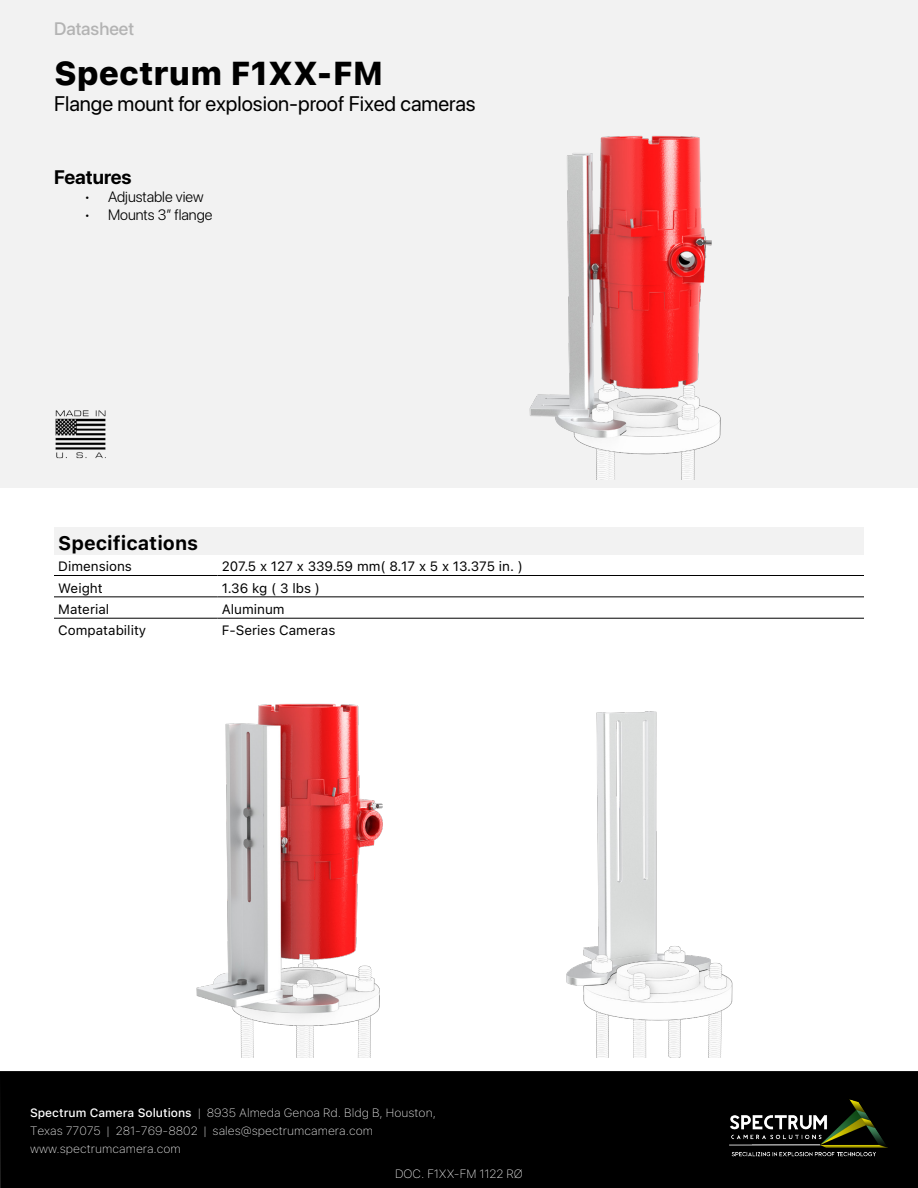
<style>
.page{position:relative;width:918px;height:1188px;background:#fff}
.page>*{position:absolute;margin:0;border:0;box-sizing:border-box;transform-origin:0 0}
.t1{font:800 33px "SF Pro Text";color:#000}
.t2{font:21px "SF Pro Display";color:#000}
.t3{font:700 19.5px "SF Pro Text";color:#000}
.t4{font:700 19.5px "SF Pro Display";color:#000}
.t5{font:18px "SF Pro";color:#b3b3b3}
.t6{font:300 15px "SF Pro Display";color:#000}
.t7{font:13.5px "SF Pro Text";color:#000}
.t8{font:100 12px/18px "SF Pro Text";color:#fff}
.s1{font-weight:500}
</style>
<div class="page">
<div style="left:0;top:0;width:918px;height:488px;background:#f2f2f2"></div>
<div style="left:0;top:1071px;width:918px;height:117px;background:#000"></div>
<img style="left:729px;top:1099px;width:159px;height:58px">
<div style="left:54px;top:527px;width:810px;height:27px;background:#f2f2f2"></div>
<hr style="left:54px;top:575px;width:164px;height:1px;background:#000">
<hr style="left:218px;top:575px;width:646px;height:1px;background:#000">
<hr style="left:54px;top:597px;width:164px;height:1px;background:#000">
<hr style="left:218px;top:597px;width:646px;height:1px;background:#000">
<hr style="left:54px;top:618px;width:164px;height:1px;background:#000">
<hr style="left:218px;top:618px;width:646px;height:1px;background:#000">
<img style="left:55px;top:410px;width:51px;height:49px">
<img style="left:529px;top:135px;width:192px;height:345px">
<img style="left:196px;top:703px;width:187px;height:355px">
<img style="left:566px;top:711px;width:167px;height:347px">
<p class="t5" style="left:54px;top:18px;width:82px">Datasheet</p>
<p class="t1" style="left:54px;top:55px;width:331px">Spectrum F1XX-FM</p>
<p class="t2" style="left:54px;top:91px;width:423px">Flange mount for explosion-proof Fixed cameras</p>
<p class="t4" style="left:54px;top:165px;width:79px">Features</p>
<p class="t6" style="left:84px;top:188px;width:121px">• Adjustable view</p>
<p class="t6" style="left:84px;top:206px;width:130px">• Mounts 3” flange</p>
<p class="t3" style="left:58px;top:532px;width:142px">Specifications</p>
<p class="t7" style="left:58px;top:559px;width:75px">Dimensions</p>
<p class="t7" style="left:222px;top:559px;width:303px">207.5 x 127 x 339.59 mm( 8.17 x 5 x 13.375 in. )</p>
<p class="t7" style="left:58px;top:580px;width:46px">Weight</p>
<p class="t7" style="left:222px;top:580px;width:100px">1.36 kg ( 3 lbs )</p>
<p class="t7" style="left:58px;top:601px;width:53px">Material</p>
<p class="t7" style="left:222px;top:601px;width:64px">Aluminum</p>
<p class="t7" style="left:58px;top:623px;width:90px">Compatability</p>
<p class="t7" style="left:222px;top:623px;width:115px">F-Series Cameras</p>
<p class="t8" style="left:30px;top:1104px;width:408px"><span class="s1">Spectrum Camera Solutions</span> | 8935 Almeda Genoa Rd. Bldg B, Houston,<br>Texas 77075 | 281-769-8802 | sales@spectrumcamera.com</p>
<p class="t8" style="left:30px;top:1140px;width:152px">www.spectrumcamera.com</p>
<p class="t8" style="left:395px;top:1165px;width:129px">DOC. F1XX-FM 1122 RØ</p>
</div>
